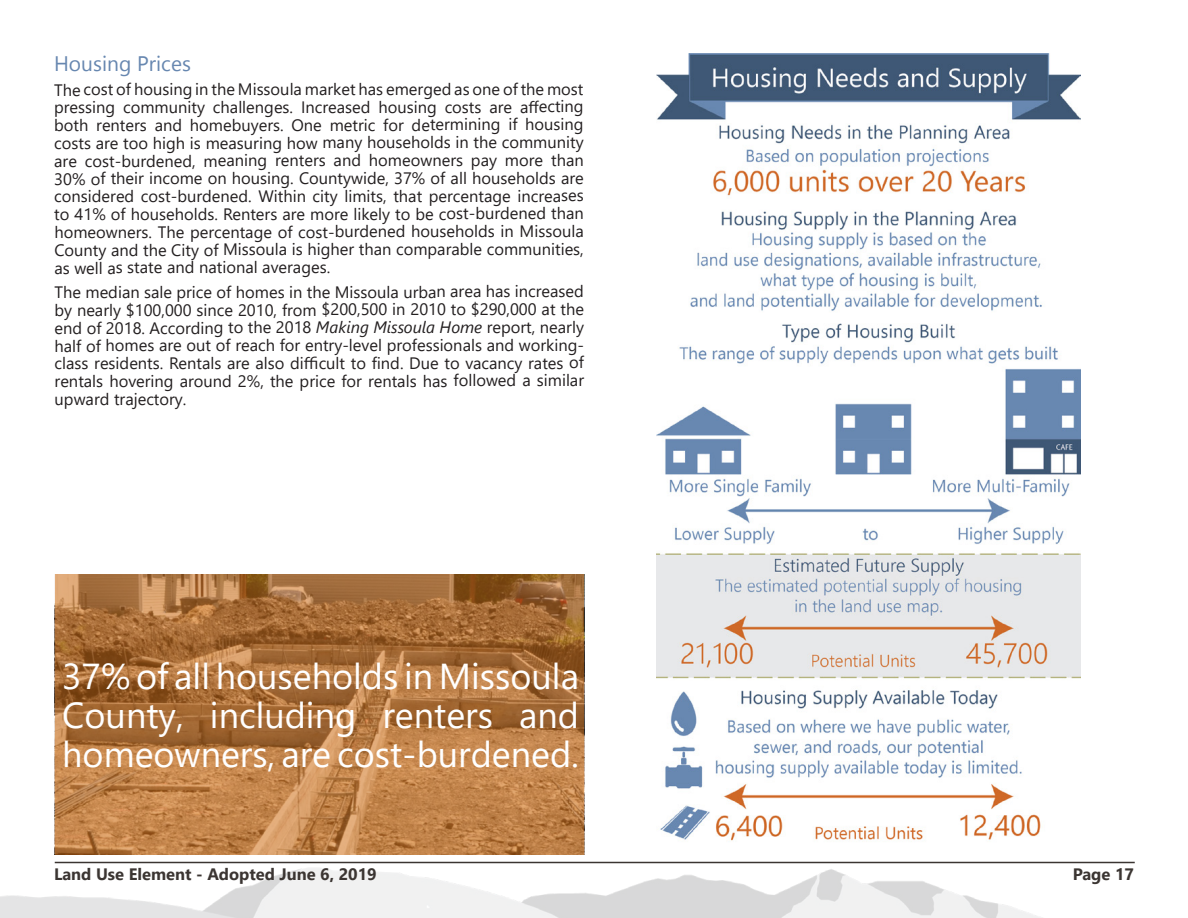
<style>
.page{position:relative;width:1188px;height:918px;background:#fff}
.page>*{position:absolute;margin:0;border:0;box-sizing:border-box;transform-origin:0 0}
.Big_Idea_Text{font:36px/38.8px "Segoe UI";color:#fff;text-align:justify}
.Heading_2{font:21px "Segoe UI Historic";letter-spacing:-.005em;color:#6787b0}
.t1{font:16.5px/17.9px "Segoe UI";letter-spacing:-.005em;color:#231f20;text-align:justify}
.t2{font:700 16.5px "Segoe UI";color:#3b3532}
.s1{font-style:italic}
</style>
<div class="page">
<img style="left:1px;top:53px;width:1134px;height:865px">
<hr style="left:55px;top:862px;width:1080px;height:1px;background:#3b3532">
<svg style="left:56px;top:574px;width:528px;height:281px;background:#b17741"></svg>
<img style="left:656px;top:54px;width:424px;height:801px">
<p class="Heading_2" style="left:54px;top:51px;width:138px">Housing Prices</p>
<p class="t1" style="left:54px;top:79px;width:531px">The cost of housing in the Missoula market has emerged as one of the most pressing community challenges. Increased housing costs are affecting both renters and homebuyers. One metric for determining if housing costs are too high is measuring how many households in the community are cost-burdened, meaning renters and homeowners pay more than 30% of their income on housing. Countywide, 37% of all households are considered cost-burdened. Within city limits, that percentage increases to 41% of households. Renters are more likely to be cost-burdened than homeowners. The percentage of cost-burdened households in Missoula County and the City of Missoula is higher than comparable communities, as well as state and national averages.</p>
<p class="t1" style="left:54px;top:281px;width:531px">The median sale price of homes in the Missoula urban area has increased by nearly $100,000 since 2010, from $200,500 in 2010 to $290,000 at the end of 2018. According to the 2018 <span class="s1">Making Missoula Home</span> report, nearly half of homes are out of reach for entry-level professionals and working&shy;class residents. Rentals are also difficult to find. Due to vacancy rates of rentals hovering around 2%, the price for rentals has followed a similar upward trajectory.</p>
<p class="Big_Idea_Text" style="left:62px;top:653px;width:518px">37% of all households in Missoula County, including renters and homeowners, are cost-burdened.</p>
<p class="t2" style="left:54px;top:858px;width:324px">Land Use Element - Adopted June 6, 2019</p>
<p class="t2" style="left:1073px;top:858px;width:63px">Page 17</p>
</div>
